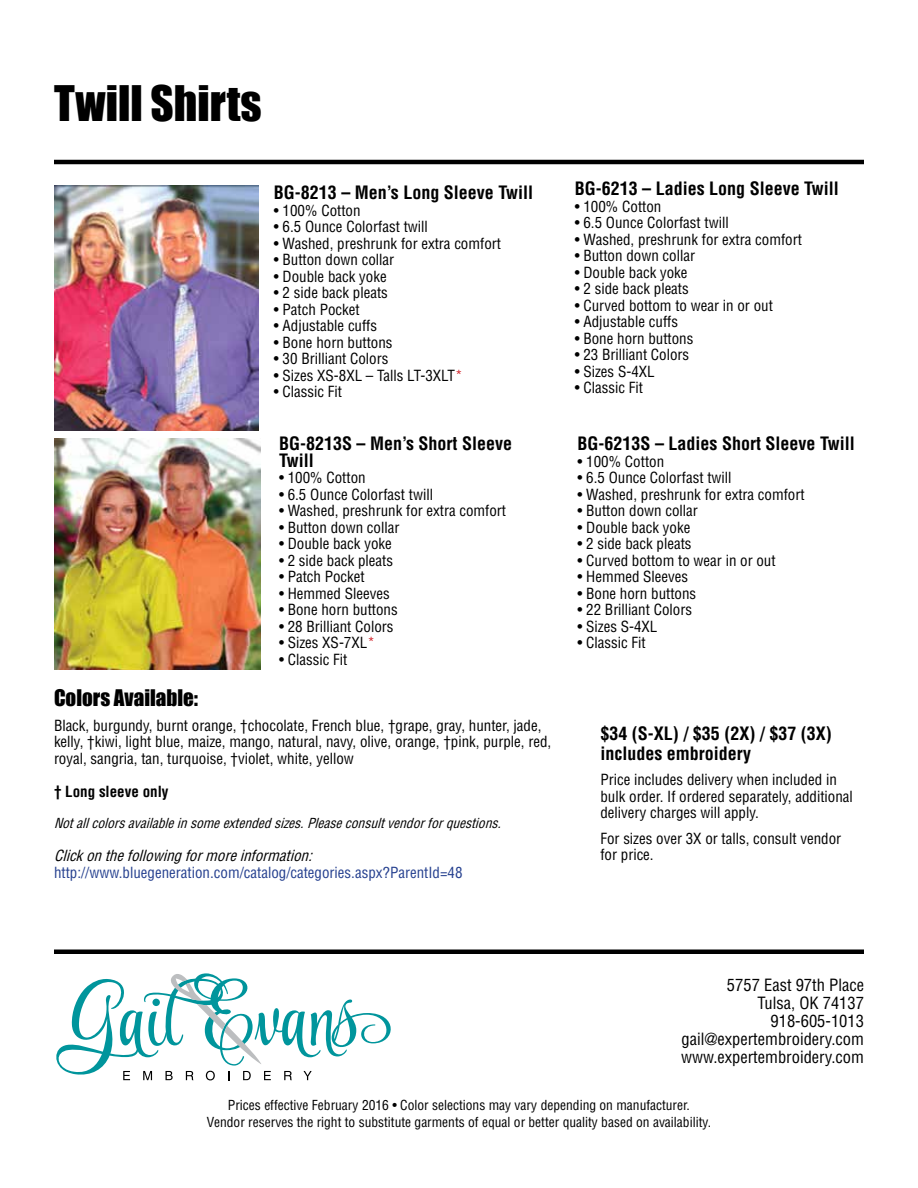
<style>
.page{position:relative;width:918px;height:1188px;background:#fff}
.page>*{position:absolute;margin:0;border:0;box-sizing:border-box;transform-origin:0 0}
.t1{font:45px "Impact";color:#000}
.t2{font:21px "Impact";color:#000}
.t3{font:700 condensed 18px/19.5px "Helvetica LT Std";color:#000}
.t4{font:condensed 16.5px/18px "Helvetica LT Std";color:#000;text-align:right}
.t5{font:condensed 15px/16.5px "Helvetica LT Std";color:#000}
.t6{font:condensed 15px "Helvetica LT Std";color:#25408f}
.t7{font:italic condensed 15px "Helvetica LT Std";color:#000}
.t8{font:700 condensed 15px "Helvetica LT Std";color:#000}
.t9{font:condensed 13.5px/16.5px "Helvetica LT Std";color:#000;text-align:center}
.t10{font:italic condensed 13.5px "Helvetica LT Std";color:#000}
.s1{color:#d2232a}
</style>
<div class="page">
<hr style="left:54px;top:160px;width:810px;height:4px;background:#000">
<hr style="left:54px;top:950px;width:810px;height:4px;background:#000">
<svg style="left:56px;top:973px;width:335px;height:107px"></svg>
<img style="left:54px;top:185px;width:205px;height:245px">
<img style="left:54px;top:438px;width:206px;height:232px">
<h1 class="t1" style="left:54px;top:68px;width:209px">Twill Shirts</h1>
<h2 class="t2" style="left:54px;top:681px;width:146px">Colors Available:</h2>
<p class="t3" style="left:274px;top:183px;width:261px">BG-8213 – Men’s Long Sleeve Twill</p>
<p class="t5" style="left:274px;top:202px;width:88px">• 100% Cotton</p>
<p class="t5" style="left:274px;top:219px;width:156px">• 6.5 Ounce Colorfast twill</p>
<p class="t5" style="left:274px;top:235px;width:229px">• Washed, preshrunk for extra comfort</p>
<p class="t5" style="left:274px;top:252px;width:122px">• Button down collar</p>
<p class="t5" style="left:274px;top:268px;width:114px">• Double back yoke</p>
<p class="t5" style="left:274px;top:285px;width:116px">• 2 side back pleats</p>
<p class="t5" style="left:274px;top:301px;width:87px">• Patch Pocket</p>
<p class="t5" style="left:274px;top:318px;width:105px">• Adjustable cuffs</p>
<p class="t5" style="left:274px;top:334px;width:120px">• Bone horn buttons</p>
<p class="t5" style="left:274px;top:351px;width:116px">• 30 Brilliant Colors</p>
<p class="t5" style="left:274px;top:367px;width:190px">• Sizes XS-8XL – Talls LT-3XLT<span class="s1">*</span></p>
<p class="t5" style="left:274px;top:384px;width:70px">• Classic Fit</p>
<p class="t3" style="left:279px;top:435px;width:235px;line-height:16.5px">BG-8213S – Men’s Short Sleeve<br>Twill</p>
<p class="t5" style="left:279px;top:469px;width:88px">• 100% Cotton</p>
<p class="t5" style="left:279px;top:486px;width:156px">• 6.5 Ounce Colorfast twill</p>
<p class="t5" style="left:279px;top:502px;width:229px">• Washed, preshrunk for extra comfort</p>
<p class="t5" style="left:279px;top:519px;width:122px">• Button down collar</p>
<p class="t5" style="left:279px;top:535px;width:114px">• Double back yoke</p>
<p class="t5" style="left:279px;top:552px;width:116px">• 2 side back pleats</p>
<p class="t5" style="left:279px;top:568px;width:87px">• Patch Pocket</p>
<p class="t5" style="left:279px;top:585px;width:112px">• Hemmed Sleeves</p>
<p class="t5" style="left:279px;top:601px;width:120px">• Bone horn buttons</p>
<p class="t5" style="left:279px;top:618px;width:116px">• 28 Brilliant Colors</p>
<p class="t5" style="left:279px;top:634px;width:97px">• Sizes XS-7XL<span class="s1">*</span></p>
<p class="t5" style="left:279px;top:651px;width:70px">• Classic Fit</p>
<p class="t5" style="left:54px;top:717px;width:499px">Black, burgundy, burnt orange, †chocolate, French blue, †grape, gray, hunter, jade, kelly, †kiwi, light blue, maize, mango, natural, navy, olive, orange, †pink, purple, red, royal, sangria, tan, turquoise, †violet, white, yellow</p>
<p class="t8" style="left:54px;top:782px;width:116px">† Long sleeve only</p>
<p class="t10" style="left:54px;top:815px;width:453px">Notallcolorsavailableinsomeextendedsizes.Pleaseconsultvendorforquestions.</p>
<p class="t7" style="left:54px;top:846px;width:264px">Clickonthefollowingformoreinformation:</p>
<p class="t6" style="left:54px;top:863px;width:410px">http://www.bluegeneration.com/catalog/categories.aspx?ParentId=48</p>
<p class="t3" style="left:575px;top:179px;width:266px">BG-6213 – Ladies Long Sleeve Twill</p>
<p class="t5" style="left:575px;top:198px;width:88px">• 100% Cotton</p>
<p class="t5" style="left:575px;top:215px;width:156px">• 6.5 Ounce Colorfast twill</p>
<p class="t5" style="left:575px;top:231px;width:229px">• Washed, preshrunk for extra comfort</p>
<p class="t5" style="left:575px;top:248px;width:122px">• Button down collar</p>
<p class="t5" style="left:575px;top:264px;width:114px">• Double back yoke</p>
<p class="t5" style="left:575px;top:281px;width:116px">• 2 side back pleats</p>
<p class="t5" style="left:575px;top:297px;width:200px">• Curved bottom to wear in or out</p>
<p class="t5" style="left:575px;top:314px;width:105px">• Adjustable cuffs</p>
<p class="t5" style="left:575px;top:330px;width:120px">• Bone horn buttons</p>
<p class="t5" style="left:575px;top:347px;width:116px">• 23 Brilliant Colors</p>
<p class="t5" style="left:575px;top:363px;width:81px">• Sizes S-4XL</p>
<p class="t5" style="left:575px;top:380px;width:70px">• Classic Fit</p>
<p class="t3" style="left:578px;top:434px;width:279px">BG-6213S – Ladies Short Sleeve Twill</p>
<p class="t5" style="left:578px;top:453px;width:88px">• 100% Cotton</p>
<p class="t5" style="left:578px;top:469px;width:156px">• 6.5 Ounce Colorfast twill</p>
<p class="t5" style="left:578px;top:486px;width:229px">• Washed, preshrunk for extra comfort</p>
<p class="t5" style="left:578px;top:502px;width:122px">• Button down collar</p>
<p class="t5" style="left:578px;top:519px;width:114px">• Double back yoke</p>
<p class="t5" style="left:578px;top:535px;width:116px">• 2 side back pleats</p>
<p class="t5" style="left:578px;top:552px;width:200px">• Curved bottom to wear in or out</p>
<p class="t5" style="left:578px;top:568px;width:112px">• Hemmed Sleeves</p>
<p class="t5" style="left:578px;top:585px;width:120px">• Bone horn buttons</p>
<p class="t5" style="left:578px;top:601px;width:116px">• 22 Brilliant Colors</p>
<p class="t5" style="left:578px;top:618px;width:81px">• Sizes S-4XL</p>
<p class="t5" style="left:578px;top:634px;width:70px">• Classic Fit</p>
<p class="t3" style="left:600px;top:724px;width:233px">$34 (S-XL) / $35 (2X) / $37 (3X) includes embroidery</p>
<p class="t5" style="left:600px;top:772px;width:254px">Price includes delivery when included in bulk order. If ordered separately, additional delivery charges will apply.</p>
<p class="t5" style="left:600px;top:830px;width:242px">For sizes over 3X or talls, consult vendor for price.</p>
<p class="t4" style="left:681px;top:976px;width:184px">5757 East 97th Place<br>Tulsa, OK 74137<br>918-605-1013 gail@expertembroidery.com www.expertembroidery.com</p>
<p class="t9" style="left:207px;top:1097px;width:506px">Prices effective February 2016 • Color selections may vary depending on manufacturer.<br>Vendor reserves the right to substitute garments of equal or better quality based on availability.</p>
</div>
